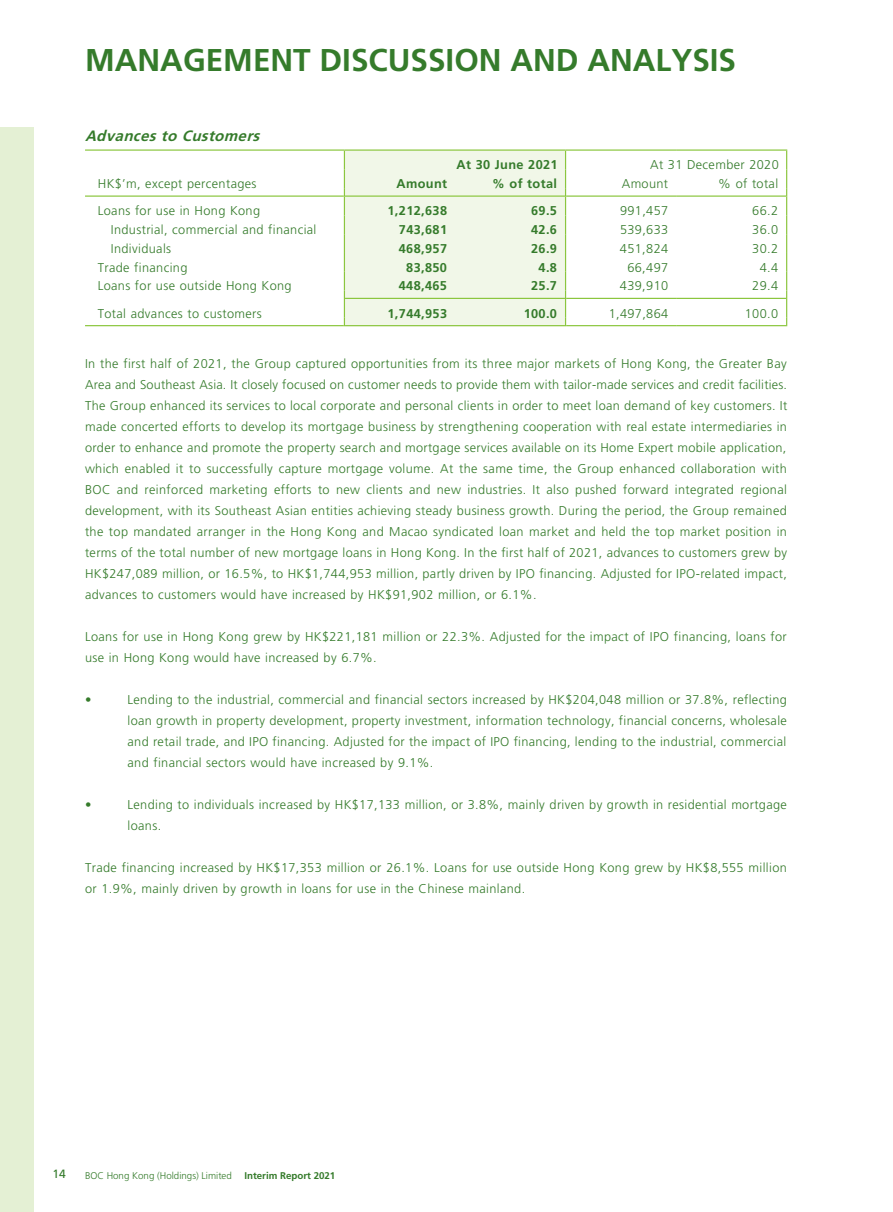
<style>
.page{position:relative;width:893px;height:1212px;background:#fff}
.page>*{position:absolute;margin:0;border:0;box-sizing:border-box;transform-origin:0 0}
.t1{font:700 31.5px "Frutiger LT Std";color:#357b2b}
.t2{font:italic 700 15px "Frutiger LT Std";color:#357b2b}
.t3{font:300 12.75px/21px "Frutiger LT Std";letter-spacing:.03em;color:#357b2b}
.t4{font:700 12.75px "Frutiger LT Std";letter-spacing:.03em;color:#357b2b}
.t5{font:12px "Frutiger LT Std";color:#357b2b}
.t6{font:300 9.75px "Frutiger LT Std";color:#357b2b}
.t7{font:700 9.75px "Frutiger LT Std";color:#357b2b}
</style>
<div class="page">
<div style="left:0;top:128px;width:34px;height:1084px;background:#e4f0d4"></div>
<hr style="left:85px;top:149px;width:259px;height:2px;background:#8bc63e">
<hr style="left:344px;top:149px;width:111px;height:2px;background:#8bc63e">
<hr style="left:455px;top:149px;width:111px;height:2px;background:#8bc63e">
<hr style="left:566px;top:149px;width:110px;height:2px;background:#8bc63e">
<hr style="left:676px;top:149px;width:111px;height:2px;background:#8bc63e">
<svg style="left:786px;top:151px;width:1px;height:175px"></svg>
<div style="left:344px;top:150px;width:222px;height:176px;background:#f1f7e8"></div>
<hr style="left:85px;top:195px;width:259px;height:2px;background:#8bc63e">
<hr style="left:345px;top:195px;width:110px;height:2px;background:#8bc63e">
<hr style="left:455px;top:195px;width:110px;height:2px;background:#8bc63e">
<hr style="left:566px;top:195px;width:110px;height:2px;background:#8bc63e">
<hr style="left:676px;top:195px;width:110px;height:2px;background:#8bc63e">
<hr style="left:345px;top:298px;width:110px;height:1px;background:#8bc63e">
<hr style="left:455px;top:298px;width:110px;height:1px;background:#8bc63e">
<hr style="left:566px;top:298px;width:110px;height:1px;background:#8bc63e">
<hr style="left:676px;top:298px;width:110px;height:1px;background:#8bc63e">
<hr style="left:85px;top:325px;width:259px;height:1px;background:#8bc63e">
<hr style="left:345px;top:325px;width:110px;height:1px;background:#8bc63e">
<hr style="left:455px;top:325px;width:110px;height:1px;background:#8bc63e">
<hr style="left:566px;top:325px;width:110px;height:1px;background:#8bc63e">
<hr style="left:676px;top:325px;width:110px;height:1px;background:#8bc63e">
<h1 class="t1" style="left:85px;top:41px;width:653px">MANAGEMENT DISCUSSION AND ANALYSIS</h1>
<p class="t2" style="left:85px;top:127px;width:181px">Advancesto Customers</p>
<p class="t4" style="left:457px;top:157px;width:103px">At 30 June 2021</p>
<p class="t3" style="left:650px;top:155px;width:130px">At 31 December 2020</p>
<p class="t3" style="left:98px;top:173px;width:160px">HK$’m, except percentages</p>
<p class="t4" style="left:396px;top:176px;width:52px">Amount</p>
<p class="t4" style="left:492px;top:176px;width:66px">% of total</p>
<p class="t3" style="left:622px;top:173px;width:48px">Amount</p>
<p class="t3" style="left:718px;top:173px;width:61px">% of total</p>
<p class="t3" style="left:98px;top:201px;width:164px">Loans for use in Hong Kong</p>
<p class="t4" style="left:388px;top:204px;width:61px">1,212,638</p>
<p class="t4" style="left:531px;top:204px;width:27px">69.5</p>
<p class="t3" style="left:620px;top:201px;width:50px">991,457</p>
<p class="t3" style="left:752px;top:201px;width:27px">66.2</p>
<p class="t3" style="left:111px;top:219px;width:207px">Industrial, commercial and financial</p>
<p class="t4" style="left:399px;top:222px;width:50px">743,681</p>
<p class="t4" style="left:531px;top:222px;width:27px">42.6</p>
<p class="t3" style="left:620px;top:219px;width:50px">539,633</p>
<p class="t3" style="left:752px;top:219px;width:27px">36.0</p>
<p class="t3" style="left:111px;top:238px;width:62px">Individuals</p>
<p class="t4" style="left:399px;top:241px;width:50px">468,957</p>
<p class="t4" style="left:531px;top:241px;width:27px">26.9</p>
<p class="t3" style="left:620px;top:238px;width:50px">451,824</p>
<p class="t3" style="left:752px;top:238px;width:27px">30.2</p>
<p class="t3" style="left:98px;top:257px;width:91px">Trade financing</p>
<p class="t4" style="left:406px;top:260px;width:42px">83,850</p>
<p class="t4" style="left:539px;top:260px;width:20px">4.8</p>
<p class="t3" style="left:627px;top:257px;width:42px">66,497</p>
<p class="t3" style="left:760px;top:257px;width:20px">4.4</p>
<p class="t3" style="left:98px;top:276px;width:195px">Loans for use outside Hong Kong</p>
<p class="t4" style="left:399px;top:279px;width:50px">448,465</p>
<p class="t4" style="left:531px;top:279px;width:27px">25.7</p>
<p class="t3" style="left:620px;top:276px;width:50px">439,910</p>
<p class="t3" style="left:752px;top:276px;width:27px">29.4</p>
<p class="t3" style="left:98px;top:303px;width:166px">Total advances to customers</p>
<p class="t4" style="left:388px;top:306px;width:61px">1,744,953</p>
<p class="t4" style="left:524px;top:306px;width:35px">100.0</p>
<p class="t3" style="left:609px;top:303px;width:61px">1,497,864</p>
<p class="t3" style="left:745px;top:303px;width:35px">100.0</p>
<p class="t3" style="left:85px;top:354px;width:704px;text-align:justify">In the first half of 2021, the Group captured opportunities from its three major markets of Hong Kong, the Greater Bay Area and Southeast Asia. It closely focused on customer needs to provide them with tailor-made services and credit facilities.<br>The Group enhanced its services to local corporate and personal clients in order to meet loan demand of key customers. It made concerted efforts to develop its mortgage business by strengthening cooperation with real estate intermediaries in order to enhance and promote the property search and mortgage services available on its Home Expert mobile application, which enabled it to successfully capture mortgage volume. At the same time, the Group enhanced collaboration with BOC and reinforced marketing efforts to new clients and new industries. It also pushed forward integrated regional development, with its Southeast Asian entities achieving steady business growth. During the period, the Group remained the top mandated arranger in the Hong Kong and Macao syndicated loan market and held the top market position in terms of the total number of new mortgage loans in Hong Kong. In the first half of 2021, advances to customers grew by HK$247,089 million, or 16.5%, to HK$1,744,953 million, partly driven by IPO financing. Adjusted for IPO-related impact, advances to customers would have increased by HK$91,902 million, or 6.1%.</p>
<p class="t3" style="left:85px;top:626px;width:703px">Loans for use in Hong Kong grew by HK$221,181 million or 22.3%. Adjusted for the impact of IPO financing, loans for use in Hong Kong would have increased by 6.7%.</p>
<p class="t3" style="left:85px;top:689px;width:8px">•</p>
<p class="t3" style="left:128px;top:689px;width:661px;text-align:justify">Lending to the industrial, commercial and financial sectors increased by HK$204,048 million or 37.8%, reflecting loan growth in property development, property investment, information technology, financial concerns, wholesale and retail trade, and IPO financing. Adjusted for the impact of IPO financing, lending to the industrial, commercial and financial sectors would have increased by 9.1%.</p>
<p class="t3" style="left:85px;top:794px;width:8px">•</p>
<p class="t3" style="left:128px;top:794px;width:661px">Lending to individuals increased by HK$17,133 million, or 3.8%, mainly driven by growth in residential mortgage loans.</p>
<p class="t3" style="left:85px;top:857px;width:703px">Trade financing increased by HK$17,353 million or 26.1%. Loans for use outside Hong Kong grew by HK$8,555 million or 1.9%, mainly driven by growth in loans for use in the Chinese mainland.</p>
<p class="t5" style="left:52px;top:1167px;width:15px">14</p>
<p class="t6" style="left:85px;top:1170px;width:148px">BOC Hong Kong (Holdings) Limited</p>
<p class="t7" style="left:244px;top:1169px;width:93px">Interim Report 2021</p>
</div>
